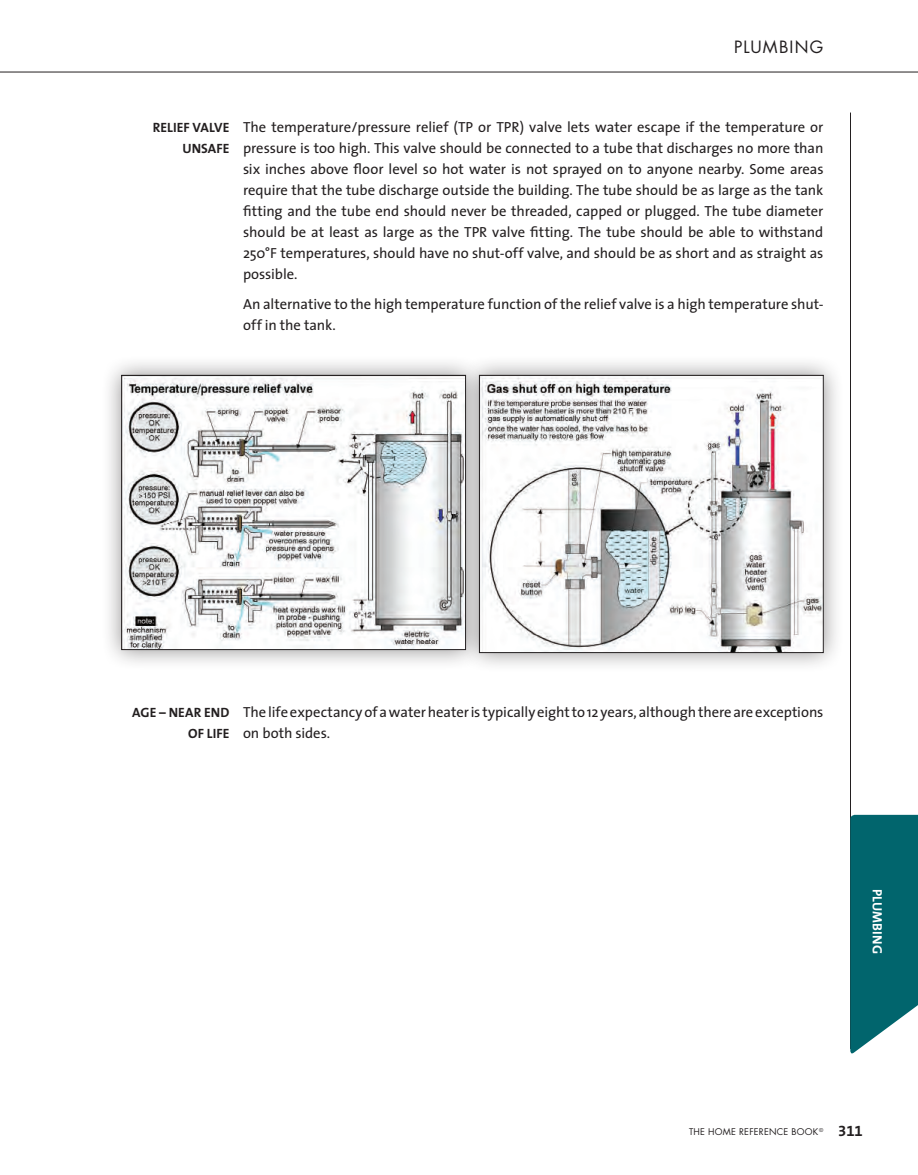
<style>
.page{position:relative;width:918px;height:1175px;background:#fff}
.page>*{position:absolute;margin:0;border:0;box-sizing:border-box;transform-origin:0 0}
.t1{font:16.5px "Futura";letter-spacing:.075em;color:#231f20}
.t2{font:15px "The Sans Bold Expert";color:#231f20}
.t3{font:14.7px/21px "The Sans";letter-spacing:-.005em;color:#231f20}
.t4{font:700 13.5px "The Sans";letter-spacing:.015em;color:#fff}
.t5{font:9px "Futura";letter-spacing:.025em;color:#231f20}
.s1{font-weight:700;font-size:13.5px}
</style>
<div class="page">
<hr style="left:0;top:72px;width:918px;height:1px;background:#231f20">
<hr style="left:850px;top:112px;width:1px;height:936px;background:#231f20">
<svg style="left:850px;top:814px;width:68px;height:240px"></svg>
<div style="left:458px;top:354px;width:386px;height:319px;background:#231f20;opacity:.5"></div>
<img style="left:486px;top:377px;width:336px;height:273px">
<div style="left:101px;top:354px;width:385px;height:316px;background:#231f20;opacity:.5"></div>
<img style="left:124px;top:377px;width:340px;height:271px">
<div style="left:122px;top:375px;width:344px;height:275px;border:1px solid #231f20"></div>
<p class="t1" style="left:734px;top:36px;width:91px">PLUMBING</p>
<p class="t3" style="left:153px;top:116px;width:672px"><span class="s1">RELIEF VALVE</span> The temperature/pressure relief (TP or TPR) valve lets water escape if the temperature or</p>
<p class="t3" style="left:182px;top:137px;width:643px"><span class="s1">UNSAFE</span> pressure is too high. This valve should be connected to a tube that discharges no more than</p>
<p class="t3" style="left:243px;top:158px;width:582px">six inches above floor level so hot water is not sprayed on to anyone nearby. Some areas</p>
<p class="t3" style="left:243px;top:179px;width:582px">require that the tube discharge outside the building. The tube should be as large as the tank</p>
<p class="t3" style="left:243px;top:200px;width:582px">fitting and the tube end should never be threaded, capped or plugged. The tube diameter</p>
<p class="t3" style="left:243px;top:221px;width:582px">should be at least as large as the TPR valve fitting. The tube should be able to withstand</p>
<p class="t3" style="left:243px;top:242px;width:582px">250°F temperatures, should have no shut-off valve, and should be as short and as straight as</p>
<p class="t3" style="left:243px;top:263px;width:56px">possible.</p>
<p class="t3" style="left:243px;top:293px;width:582px">An alternative to the high temperature function of the relief valve is a high temperature shut&shy;off in the tank.</p>
<p class="t3" style="left:188px;top:701px;width:637px;text-indent:-56px"><span class="s1">AGE – NEAR END</span> The life expectancy of a water heater is typically eight to 12 years, although there are exceptions<br><span class="s1">OF LIFE</span> on both sides.</p>
<p class="t4" style="left:889px;top:888px;width:67px;rotate:90deg">PLUMBING</p>
<p class="t5" style="left:689px;top:1125px;width:136px">THE HOME REFERENCE BOOK <sup>©</sup></p>
<p class="t2" style="left:838px;top:1117px;width:26px">311</p>
</div>
